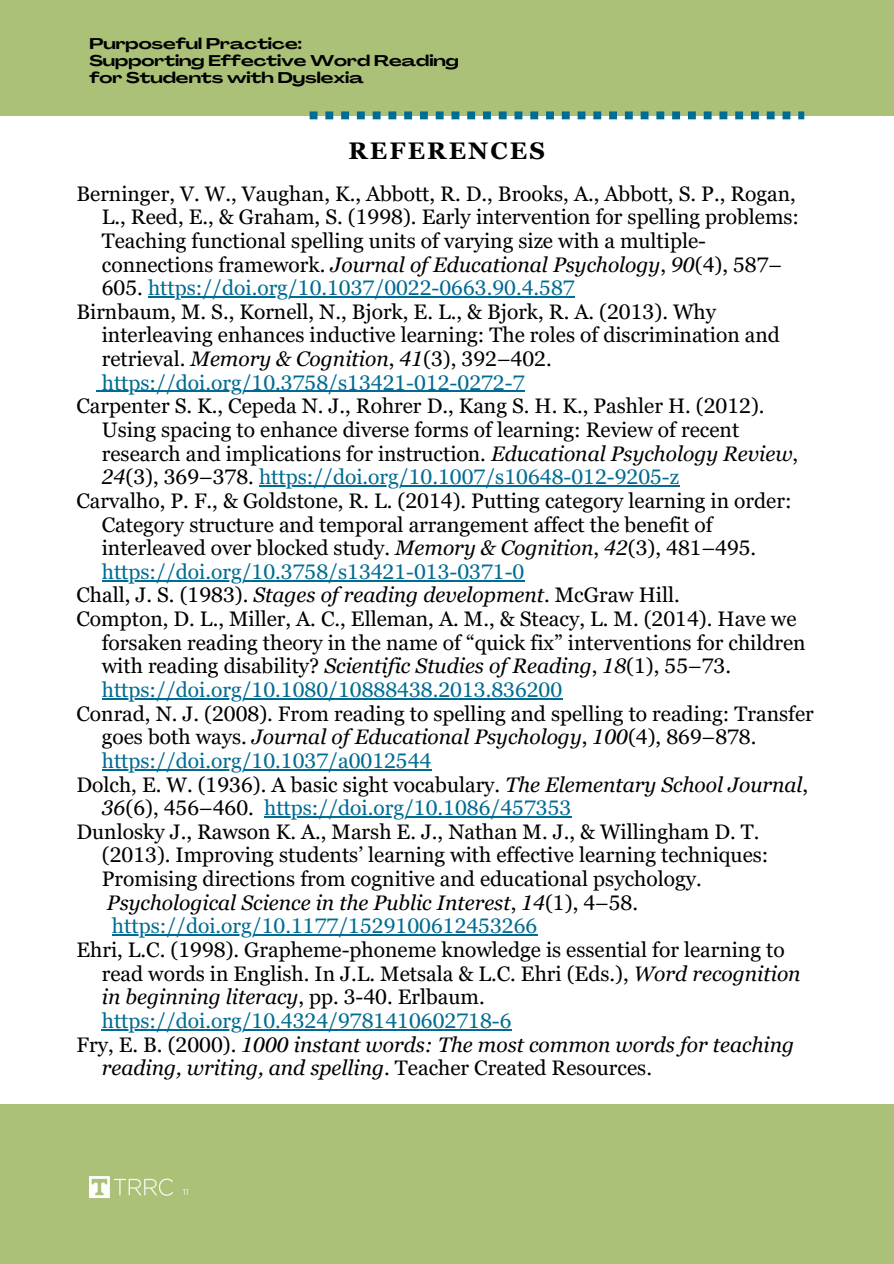
<style>
.page{position:relative;width:894px;height:1264px;background:#fff}
.page>*{position:absolute;margin:0;border:0;box-sizing:border-box;transform-origin:0 0}
.t1{font:700 24px "Georgia Pro";letter-spacing:.095em;color:#000}
.t2{font:21px/23.7px "Georgia Pro";color:#000}
.t3{font:21px "Georgia Pro";color:#006c93}
.t4{font:italic 21px "Georgia Pro";color:#000}
.t5{font:700 15.3px/17.2px "Agrandir Grand";color:#000}
.t6{font:8.4px "Gotham";color:#fff}
.s1{font-style:italic}
.s2{color:#006c93}
.s3{font-style:italic;color:#000}
.s4{color:#000}
.s5{font-style:normal}
</style>
<div class="page">
<div style="left:0;top:1103px;width:893px;height:160px;background:#abc178"></div>
<hr style="left:148px;top:296px;width:426px;height:1px;background:#006c93">
<hr style="left:102px;top:391px;width:422px;height:1px;background:#006c93">
<hr style="left:259px;top:485px;width:420px;height:1px;background:#006c93">
<hr style="left:102px;top:580px;width:422px;height:1px;background:#006c93">
<hr style="left:102px;top:698px;width:460px;height:1px;background:#006c93">
<hr style="left:102px;top:769px;width:329px;height:1px;background:#006c93">
<hr style="left:264px;top:816px;width:307px;height:1px;background:#006c93">
<hr style="left:112px;top:934px;width:425px;height:1px;background:#006c93">
<hr style="left:102px;top:1029px;width:378px;height:1px;background:#006c93">
<hr style="left:480px;top:1029px;width:31px;height:1px;background:#006c93">
<img style="left:89px;top:1176px;width:84px;height:21px">
<div style="left:0;top:0;width:893px;height:115px;background:#abc178"></div>
<svg style="left:309px;top:111px;width:495px;height:8px"></svg>
<p class="t5" style="left:89px;top:36px;width:371px">Purposeful Practice:<br>Supporting Effective Word Reading for Students with Dyslexia</p>
<p class="t1" style="left:348px;top:137px;width:198px">REFERENCES</p>
<p class="t2" style="left:102px;top:181px;width:698px;text-indent:-25px">Berninger, V. W., Vaughan, K., Abbott, R. D., Brooks, A., Abbott, S. P., Rogan, L., Reed, E., &amp; Graham, S. (1998). Early intervention for spelling problems:<br>Teaching functional spelling units of varying size with a multiple&shy;connections framework. <span class="s1">Journal of Educational Psychology</span>, <span class="s1">90</span>(4), 587– 605. <span class="s2">https://doi.org/10.1037/0022-0663.90.4.587</span></p>
<h1 class="t2" style="left:102px;top:299px;width:679px;text-indent:-25px">Birnbaum, M. S., Kornell, N., Bjork, E. L., &amp; Bjork, R. A. (2013). Why interleaving enhances inductive learning: The roles of discrimination and retrieval. <span class="s1">Memory &amp; Cognition</span>, <span class="s1">41</span>(3), 392–402.</h1>
<h2 class="t3" style="left:102px;top:370px;width:424px">https://doi.org/10.3758/s13421-012-0272-7</h2>
<h2 class="t2" style="left:76px;top:394px;width:689px">Carpenter S. K., Cepeda N. J., Rohrer D., Kang S. H. K., Pashler H. (2012).</h2>
<h2 class="t2" style="left:102px;top:418px;width:638px">Using spacing to enhance diverse forms of learning: Review of recent</h2>
<h2 class="t2" style="left:102px;top:441px;width:697px">research and implications for instruction. <span class="s1">Educational Psychology Review</span>,</h2>
<h2 class="t3" style="left:102px;top:465px;width:578px"><span class="s3">24</span><span class="s4">(3), 369–378.</span> https://doi.org/10.1007/s10648-012-9205-z</h2>
<p class="t2" style="left:102px;top:488px;width:691px;text-indent:-25px">Carvalho, P. F., &amp; Goldstone, R. L. (2014). Putting category learning in order:<br>Category structure and temporal arrangement affect the benefit of interleaved over blocked study. <span class="s1">Memory &amp; Cognition</span>, <span class="s1">42</span>(3), 481–495.</p>
<p class="t3" style="left:102px;top:559px;width:424px">https://doi.org/10.3758/s13421-013-0371-0</p>
<p class="t2" style="left:76px;top:583px;width:604px">Chall, J. S. (1983). <span class="s1">Stages of reading development</span>. McGraw Hill.</p>
<p class="t2" style="left:76px;top:607px;width:721px">Compton, D. L., Miller, A. C., Elleman, A. M., &amp; Steacy, L. M. (2014). Have we</p>
<p class="t2" style="left:102px;top:630px;width:705px">forsaken reading theory in the name of “quick fix” interventions for children</p>
<p class="t2" style="left:102px;top:654px;width:630px">with reading disability? <span class="s1">Scientific Studies of Reading</span>, <span class="s1">18</span>(1), 55–73.</p>
<p class="t3" style="left:102px;top:677px;width:462px">https://doi.org/10.1080/10888438.2013.836200</p>
<p class="t2" style="left:76px;top:701px;width:738px">Conrad, N. J. (2008). From reading to spelling and spelling to reading: Transfer</p>
<p class="t4" style="left:102px;top:725px;width:656px"><span class="s5">goes both ways.</span> Journal of Educational Psychology<span class="s5">,</span> 100<span class="s5">(4), 869–878.</span></p>
<p class="t3" style="left:102px;top:748px;width:331px">https://doi.org/10.1037/a0012544</p>
<p class="t2" style="left:76px;top:772px;width:733px">Dolch, E. W. (1936). A basic sight vocabulary. <span class="s1">The Elementary School Journal</span>,</p>
<p class="t3" style="left:102px;top:796px;width:471px"><span class="s3">36</span><span class="s4">(6), 456–460.</span> https://doi.org/10.1086/457353</p>
<p class="t2" style="left:76px;top:819px;width:684px">Dunlosky J., Rawson K. A., Marsh E. J., Nathan M. J., &amp; Willingham D. T.</p>
<p class="t2" style="left:102px;top:843px;width:668px">(2013). Improving students’ learning with effective learning techniques:</p>
<p class="t2" style="left:102px;top:866px;width:601px">Promising directions from cognitive and educational psychology.</p>
<p class="t4" style="left:107px;top:890px;width:532px">Psychological Science in the Public Interest<span class="s5">,</span> 14<span class="s5">(1), 4–58.</span></p>
<p class="t3" style="left:112px;top:914px;width:427px">https://doi.org/10.1177/1529100612453266</p>
<p class="t2" style="left:76px;top:937px;width:709px">Ehri, L.C. (1998). Grapheme-phoneme knowledge is essential for learning to</p>
<p class="t2" style="left:102px;top:961px;width:700px">read words in English. In J.L. Metsala &amp; L.C. Ehri (Eds.), <span class="s1">Word recognition</span></p>
<p class="t4" style="left:102px;top:985px;width:384px">in beginning literacy<span class="s5">, pp. 3-40. Erlbaum.</span></p>
<p class="t3" style="left:102px;top:1008px;width:411px">https://doi.org/10.4324/9781410602718-6</p>
<p class="t4" style="left:76px;top:1032px;width:719px"><span class="s5">Fry, E. B. (2000).</span> 1000 instant words: The most common words for teaching</p>
<p class="t4" style="left:102px;top:1055px;width:551px">reading, writing, and spelling<span class="s5">. Teacher Created Resources.</span></p>
<p class="t6" style="left:183px;top:1186px;width:8px">11</p>
</div>
